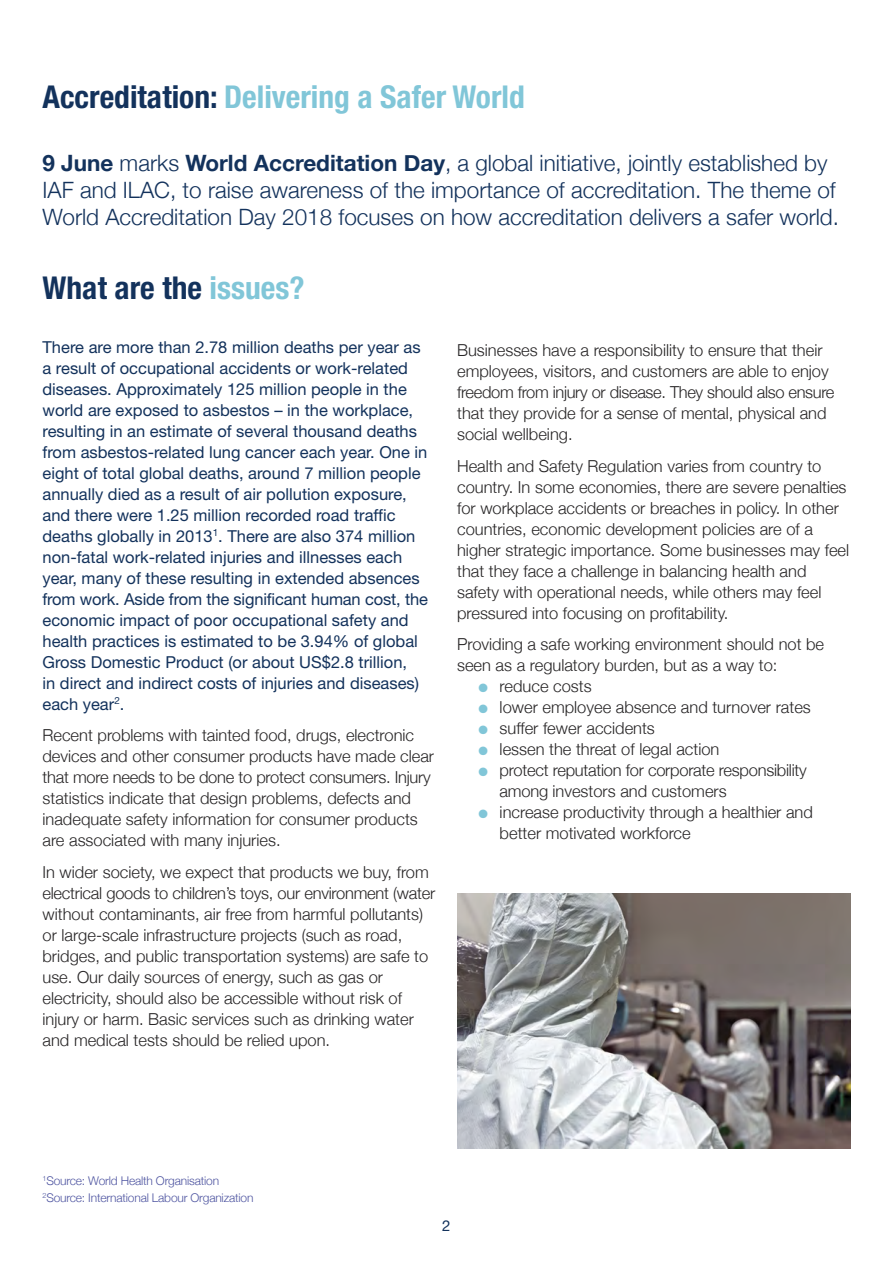
<style>
.page{position:relative;width:893px;height:1263px;background:#fff}
.page>*{position:absolute;margin:0;border:0;box-sizing:border-box;transform-origin:0 0}
.t1{font:700 condensed 31.5px "Helvetica Neue";color:#81c6d8}
.t2{font:700 condensed 31.5px "Helvetica Neue";color:#13325c}
.t3{font:300 22.5px/27px "Helvetica Neue";color:#13325c}
.t4{font:300 16.5px/21px "Helvetica Neue";color:#272526}
.t5{font:16.5px/21px "Helvetica Neue";color:#13325c}
.t6{font:15px "Helvetica Neue";color:#13325c}
.t7{font:300 12px/16.5px "Helvetica Neue";letter-spacing:-.015em;color:#4f55a1}
.s1{color:#13325c}
.s2{font-weight:700}
.s3{color:#81c6d8}
</style>
<div class="page">
<img style="left:457px;top:893px;width:393px;height:255px">
<h1 class="t1" style="left:43px;top:85px;width:484px"><span class="s1">Accreditation:</span> Delivering a Safer World</h1>
<p class="t3" style="left:43px;top:149px;width:798px"><span class="s2">9 June</span> marks <span class="s2">World Accreditation Day</span>, a global initiative, jointly established by<br>IAF and ILAC, to raise awareness of the importance of accreditation. The theme of<br>World Accreditation Day 2018 focuses on how accreditation delivers a safer world.</p>
<h1 class="t2" style="left:43px;top:276px;width:264px">What are the <span class="s3">issues?</span></h1>
<p class="t5" style="left:43px;top:338px;width:387px">There are more than 2.78 million deaths per year as a result of occupational accidents or work-related diseases. Approximately 125 million people in the world are exposed to asbestos – in the workplace, resulting in an estimate of several thousand deaths from asbestos-related lung cancer each year. One in eight of total global deaths, around 7 million people annually died as a result of air pollution exposure, and there were 1.25 million recorded road traffic deaths globally in 2013<sup>1</sup>. There are also 374 million non-fatal work-related injuries and illnesses each year, many of these resulting in extended absences from work. Aside from the significant human cost, the economic impact of poor occupational safety and health practices is estimated to be 3.94% of global Gross Domestic Product (or about US$2.8 trillion,<br>in direct and indirect costs of injuries and diseases) each year<sup>2</sup>.</p>
<p class="t4" style="left:43px;top:725px;width:393px">Recent problems with tainted food, drugs, electronic devices and other consumer products have made clear that more needs to be done to protect consumers. Injury statistics indicate that design problems, defects and inadequate safety information for consumer products are associated with many injuries.</p>
<p class="t4" style="left:43px;top:861px;width:394px">In wider society, we expect that products we buy, from electrical goods to children’s toys, our environment (water without contaminants, air free from harmful pollutants) or large-scale infrastructure projects (such as road, bridges, and public transportation systems) are safe to use. Our daily sources of energy, such as gas or electricity, should also be accessible without risk of injury or harm. Basic services such as drinking water and medical tests should be relied upon.</p>
<p class="t4" style="left:457px;top:339px;width:379px">Businesses have a responsibility to ensure that their employees, visitors, and customers are able to enjoy freedom from injury or disease. They should also ensure that they provide for a sense of mental, physical and social wellbeing.</p>
<p class="t4" style="left:457px;top:455px;width:394px">Health and Safety Regulation varies from country to country. In some economies, there are severe penalties for workplace accidents or breaches in policy. In other countries, economic development policies are of a higher strategic importance. Some businesses may feel that they face a challenge in balancing health and safety with operational needs, while others may feel pressured into focusing on profitability.</p>
<p class="t4" style="left:457px;top:634px;width:369px">Providing a safe working environment should not be seen as a regulatory burden, but as a way to:</p>
<p class="t4" style="left:478px;top:675px;width:115px"><span class="s3">●</span> reduce costs</p>
<p class="t4" style="left:478px;top:696px;width:334px"><span class="s3">●</span> lower employee absence and turnover rates</p>
<p class="t4" style="left:478px;top:717px;width:178px"><span class="s3">●</span> suffer fewer accidents</p>
<p class="t4" style="left:478px;top:738px;width:243px"><span class="s3">●</span> lessen the threat of legal action</p>
<p class="t4" style="left:500px;top:759px;width:309px;text-indent:-21px"><span class="s3">●</span> protect reputation for corporate responsibility among investors and customers</p>
<p class="t4" style="left:500px;top:801px;width:315px;text-indent:-21px"><span class="s3">●</span> increase productivity through a healthier and better motivated workforce</p>
<p class="t7" style="left:43px;top:1172px;width:212px"><sup>1</sup>Source: World Health Organisation<br><sup>2</sup>Source: International Labour Organization</p>
<p class="t6" style="left:442px;top:1220px;width:10px">2</p>
</div>
